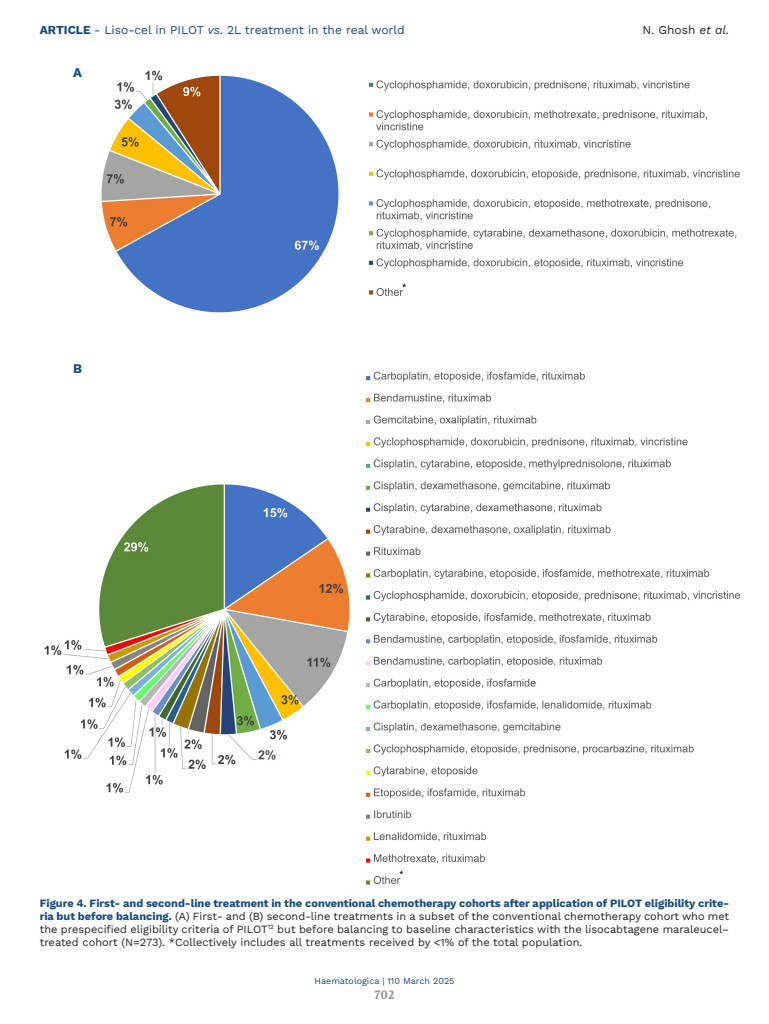
<style>
.page{position:relative;width:769px;height:1024px;background:#fff}
.page>*{position:absolute;margin:0;border:0;box-sizing:border-box;transform-origin:0 0}
.LETTERE_Figure{font:700 13px "Work Sans";color:#134a80}
.t1{font:12px "Work Sans";color:#134a80}
.t2{font:12px "Work Sans";color:#231f20}
.t3{font:700 12px "Volkhov";color:#939598}
.DIDA_Figura{font:11px/13px "Work Sans";color:#231f20;text-align:justify}
.t4{font:9px "Work Sans";color:#134a80}
.s1{font-weight:700}
.s2{font-style:italic}
.s3{font-weight:700;color:#134a80}
</style>
<div class="page">
<img style="left:44px;top:70px;width:697px;height:815px">
<p class="t1" style="left:40px;top:21px;width:366px"><span class="s1">ARTICLE</span> - Liso-cel in PILOT <span class="s2">vs</span>. 2L treatment in the real world</p>
<p class="t2" style="left:642px;top:21px;width:88px">N. Ghosh <span class="s2">et al.</span></p>
<p class="LETTERE_Figure" style="left:73px;top:65px;width:10px">A</p>
<p class="LETTERE_Figure" style="left:73px;top:361px;width:10px">B</p>
<p class="DIDA_Figura" style="left:40px;top:896px;width:690px"><span class="s3">Figure 4. First- and second-line treatment in the conventional chemotherapy cohorts after application of PILOT eligibility crite&shy;ria but before balancing.</span> (A) First- and (B) second-line treatments in a subset of the conventional chemotherapy cohort who met the prespecified eligibility criteria of PILOT<sup>12</sup> but before balancing to baseline characteristics with the lisocabtagene maraleucel– treated cohort (N=273). *Collectively includes all treatments received by &lt;1% of the total population.</p>
<p class="t4" style="left:314px;top:974px;width:141px">Haematologica | 110 March 2025</p>
<p class="t3" style="left:374px;top:987px;width:22px">702</p>
</div>
